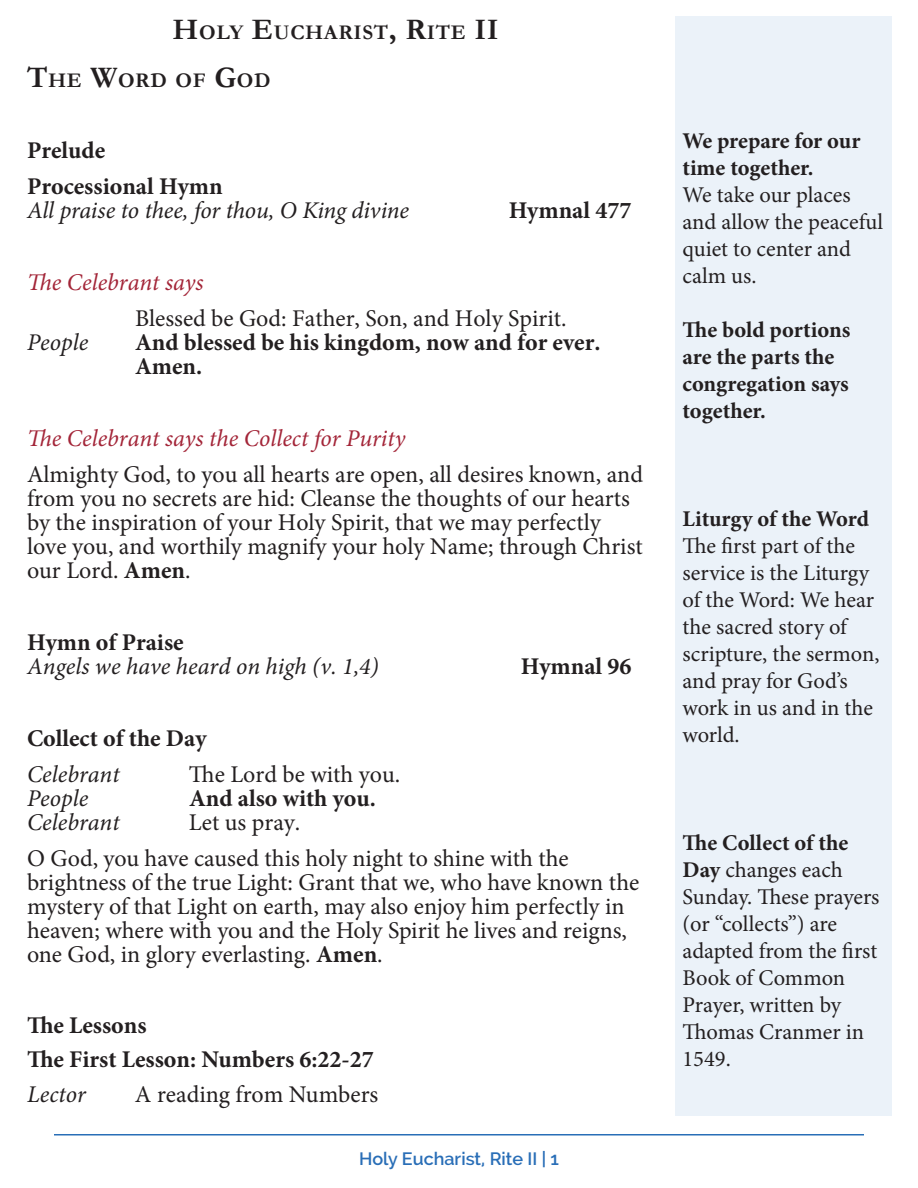
<style>
.page{position:relative;width:918px;height:1188px;background:#fff}
.page>*{position:absolute;margin:0;border:0;box-sizing:border-box;transform-origin:0 0}
.People{font:24px/24px "Minion Pro";color:#231f20}
.People-2{font:700 24px/24px "Minion Pro";color:#231f20}
.People-3{font:italic 24px/24px "Minion Pro";color:#231f20}
.People-4{font:italic 24px "Minion Pro";color:#a32538}
.t1{font:22.5px/27px "Minion Pro";letter-spacing:-.005em;color:#231f20}
.t2{font:700 22.5px/27px "Minion Pro";color:#231f20}
.People-5{font:700 21px "Garamond";letter-spacing:.03em;color:#231f20}
.t3{font:600 18px "Raleway";color:#296eb7}
.s1{font-size:30px}
.s2{font-weight:700;font-style:normal}
.s3{font-weight:700}
</style>
<div class="page">
<hr style="left:54px;top:1134px;width:810px;height:2px;background:#296eb7">
<div style="left:675px;top:16px;width:217px;height:1100px;background:#ebf2f9"></div>
<p class="People-5" style="left:173px;top:18px;width:314px"><span class="s1">H</span>OLY <span class="s1">E</span>UCHARIST<span class="s1">, R</span>ITE <span class="s1">II</span></p>
<p class="People-5" style="left:27px;top:66px;width:245px"><span class="s1">T</span>HE <span class="s1">W</span>ORD OF <span class="s1">G</span>OD</p>
<p class="People-2" style="left:27px;top:138px;width:80px">Prelude</p>
<p class="People-3" style="left:27px;top:175px;width:384px"><span class="s2">Processional Hymn<br></span>All praise to thee, for thou, O King divine</p>
<p class="People-2" style="left:509px;top:198px;width:124px">Hymnal 477</p>
<p class="People-4" style="left:27px;top:266px;width:178px">The Celebrant says</p>
<p class="People" style="left:135px;top:307px;width:433px">Blessed be God: Father, Son, and Holy Spirit.</p>
<p class="People-3" style="left:27px;top:331px;width:63px">People</p>
<p class="People-2" style="left:135px;top:330px;width:467px">And blessed be his kingdom, now and for ever.<br>Amen.</p>
<p class="People-4" style="left:27px;top:422px;width:380px">The Celebrant says the Collect for Purity</p>
<p class="People" style="left:27px;top:463px;width:618px">Almighty God, to you all hearts are open, all desires known, and from you no secrets are hid: Cleanse the thoughts of our hearts by the inspiration of your Holy Spirit, that we may perfectly love you, and worthily magnify your holy Name; through Christ our Lord. <span class="s3">Amen</span>.</p>
<p class="People-3" style="left:27px;top:631px;width:353px"><span class="s2">Hymn of Praise<br></span>Angels we have heard on high (v. 1,4)</p>
<p class="People-2" style="left:521px;top:654px;width:112px">Hymnal 96</p>
<p class="People-2" style="left:27px;top:726px;width:182px">Collect of the Day</p>
<p class="People-3" style="left:27px;top:763px;width:94px">Celebrant</p>
<p class="People" style="left:189px;top:763px;width:213px">The Lord be with you.</p>
<p class="People-3" style="left:27px;top:787px;width:63px">People</p>
<p class="People-2" style="left:189px;top:786px;width:188px">And also with you.</p>
<p class="People-3" style="left:27px;top:811px;width:94px">Celebrant</p>
<p class="People" style="left:189px;top:811px;width:113px">Let us pray.</p>
<p class="People" style="left:27px;top:847px;width:614px">O God, you have caused this holy night to shine with the brightness of the true Light: Grant that we, who have known the mystery of that Light on earth, may also enjoy him perfectly in heaven; where with you and the Holy Spirit he lives and reigns, one God, in glory everlasting. <span class="s3">Amen</span>.</p>
<p class="People-2" style="left:27px;top:1013px;width:121px">The Lessons</p>
<p class="People-2" style="left:27px;top:1047px;width:348px">The First Lesson: Numbers 6:22-27</p>
<p class="People-3" style="left:27px;top:1082px;width:60px">Lector</p>
<p class="People" style="left:135px;top:1082px;width:245px">A reading from Numbers</p>
<p class="t3" style="left:359px;top:1149px;width:201px">Holy Eucharist, Rite II | 1</p>
<p class="t2" style="left:682px;top:127px;width:179px">We prepare for our</p>
<p class="t2" style="left:682px;top:154px;width:133px">time together.</p>
<p class="t1" style="left:682px;top:182px;width:202px">We take our places and allow the peaceful quiet to center and calm us.</p>
<p class="t2" style="left:682px;top:316px;width:169px">The bold portions are the parts the congregation says together.</p>
<p class="t2" style="left:682px;top:505px;width:188px">Liturgy of the Word</p>
<p class="t1" style="left:682px;top:533px;width:199px">The first part of the service is the Liturgy of the Word: We hear the sacred story of scripture, the sermon, and pray for God’s work in us and in the world.</p>
<p class="t1" style="left:682px;top:830px;width:199px"><span class="s3">The Collect of the<br>Day</span> changes each<br>Sunday. These prayers (or “collects”) are adapted from the first<br>Book of Common<br>Prayer, written by<br>Thomas Cranmer in<br>1549.</p>
</div>
